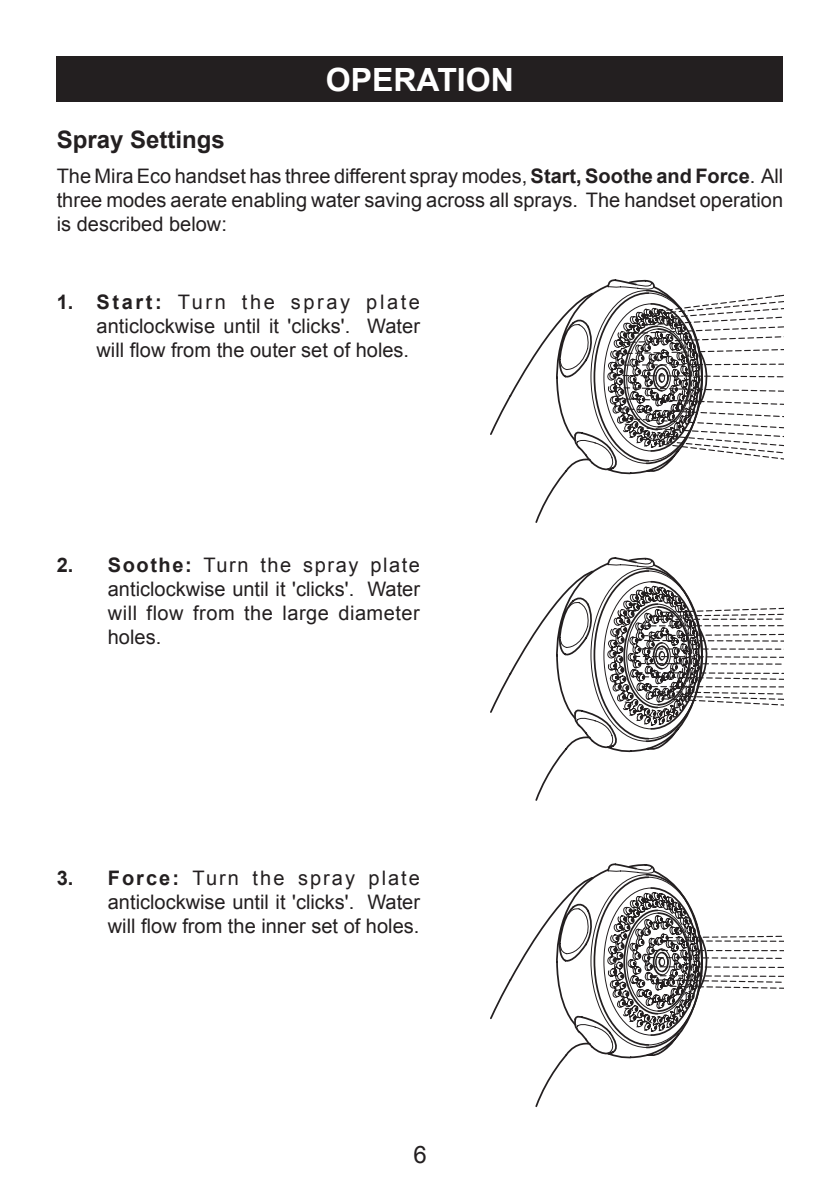
<style>
.page{position:relative;width:840px;height:1191px;background:#fff}
.page>*{position:absolute;margin:0;border:0;box-sizing:border-box;transform-origin:0 0}
.Heading_1{font:700 32px "Arial";color:#fff}
._12pt_bld_1_0_Aft__H{font:700 24px "Arial";color:#231f20}
.t1{font:24px "Arial";color:#231f20}
._1_2_3{font:20px/24px "Arial";color:#231f20;text-align:justify}
.Body_copy__regular{font:20px/24px "Arial";color:#231f20;text-align:justify}
.s1{font-weight:700}
</style>
<div class="page">
<div style="left:57px;top:57px;width:725px;height:45px;background:#231f20"></div>
<svg style="left:490px;top:328px;width:74px;height:195px"></svg>
<svg style="left:553px;top:279px;width:229px;height:196px"></svg>
<svg style="left:490px;top:606px;width:74px;height:195px"></svg>
<svg style="left:553px;top:557px;width:229px;height:196px"></svg>
<svg style="left:490px;top:912px;width:74px;height:195px"></svg>
<svg style="left:553px;top:863px;width:229px;height:196px"></svg>
<p class="Heading_1" style="left:325px;top:59px;width:189px">OPERATION</p>
<p class="_12pt_bld_1_0_Aft__H" style="left:57px;top:124px;width:170px">Spray Settings</p>
<p class="Body_copy__regular" style="left:57px;top:164px;width:727px">The Mira Eco handset has three different spray modes, <span class="s1">Start, Soothe and Force</span>. All three modes aerate enabling water saving across all sprays. The handset operation is described below:</p>
<p class="_1_2_3" style="left:96px;top:290px;width:325px;text-indent:-40px"><span class="s1">1. Start:</span> Turn the spray plate anticlockwise until it 'clicks'. Water will flow from the outer set of holes.</p>
<p class="_1_2_3" style="left:108px;top:553px;width:313px;text-indent:-51px"><span class="s1">2. Soothe:</span> Turn the spray plate anticlockwise until it 'clicks'. Water will flow from the large diameter holes.</p>
<p class="_1_2_3" style="left:108px;top:866px;width:313px;text-indent:-51px"><span class="s1">3. Force:</span> Turn the spray plate anticlockwise until it 'clicks'. Water will flow from the inner set of holes.</p>
<p class="t1" style="left:413px;top:1139px;width:15px">6</p>
</div>
